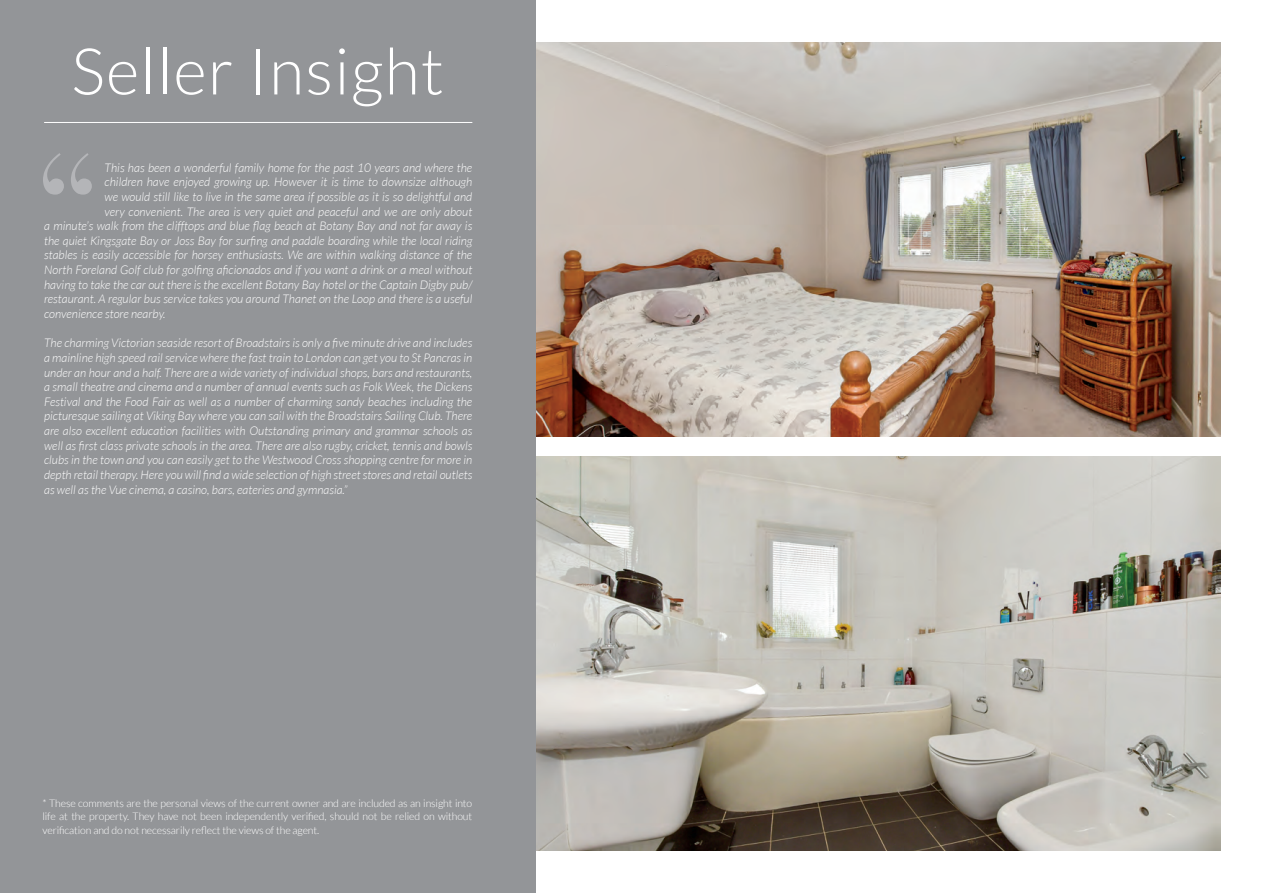
<style>
.page{position:relative;width:1263px;height:893px;background:#fff}
.page>*{position:absolute;margin:0;border:0;box-sizing:border-box;transform-origin:0 0}
.t1{font:300 64.5px "Lato";letter-spacing:.02em;color:#fff}
.t2{font:italic 300 12px/14.7px "Lato";color:#fff;text-align:justify}
.t3{font:300 10.5px/13.5px "Lato";letter-spacing:-.01em;color:#fff;text-align:justify}
</style>
<div class="page">
<img style="left:536px;top:43px;width:684px;height:394px">
<img style="left:536px;top:456px;width:684px;height:394px">
<div style="left:0;top:0;width:536px;height:893px;background:#939598"></div>
<hr style="left:44px;top:122px;width:428px;height:1px;background:#fff">
<svg style="left:43px;top:153px;width:49px;height:42px"></svg>
<p class="t1" style="left:71px;top:37px;width:374px">Seller Insight</p>
<p class="t2" style="left:105px;top:160px;width:369px">This has been a wonderful family home for the past 10 years and where the</p>
<p class="t2" style="left:105px;top:175px;width:369px">children have enjoyed growing up. However it is time to downsize although</p>
<p class="t2" style="left:105px;top:190px;width:369px">we would still like to live in the same area if possible as it is so delightful and</p>
<p class="t2" style="left:105px;top:204px;width:369px">very convenient. The area is very quiet and peaceful and we are only about</p>
<p class="t2" style="left:44px;top:219px;width:430px">a minute’s walk from the clifftops and blue flag beach at Botany Bay and not far away is</p>
<p class="t2" style="left:44px;top:234px;width:430px">the quiet Kingsgate Bay or Joss Bay for surfing and paddle boarding while the local riding</p>
<p class="t2" style="left:44px;top:248px;width:430px">stables is easily accessible for horsey enthusiasts. We are within walking distance of the</p>
<p class="t2" style="left:44px;top:263px;width:430px">North Foreland Golf club for golfing aficionados and if you want a drink or a meal without</p>
<p class="t2" style="left:44px;top:277px;width:430px">having to take the car out there is the excellent Botany Bay hotel or the Captain Digby pub/</p>
<p class="t2" style="left:44px;top:292px;width:430px">restaurant. A regular bus service takes you around Thanet on the Loop and there is a useful</p>
<p class="t2" style="left:44px;top:307px;width:123px">convenience store nearby.</p>
<p class="t2" style="left:44px;top:336px;width:430px">The charming Victorian seaside resort of Broadstairs is only a five minute drive and includes a mainline high speed rail service where the fast train to London can get you to St Pancras in under an hour and a half. There are a wide variety of individual shops, bars and restaurants, a small theatre and cinema and a number of annual events such as Folk Week, the Dickens Festival and the Food Fair as well as a number of charming sandy beaches including the picturesque sailing at Viking Bay where you can sail with the Broadstairs Sailing Club. There are also excellent education facilities with Outstanding primary and grammar schools as well as first class private schools in the area. There are also rugby, cricket, tennis and bowls clubs in the town and you can easily get to the Westwood Cross shopping centre for more in depth retail therapy. Here you will find a wide selection of high street stores and retail outlets as well as the Vue cinema, a casino, bars, eateries and gymnasia.”</p>
<p class="t3" style="left:43px;top:796px;width:431px">* These comments are the personal views of the current owner and are included as an insight into life at the property. They have not been independently verified, should not be relied on without verification and do not necessarily reflect the views of the agent.</p>
</div>
